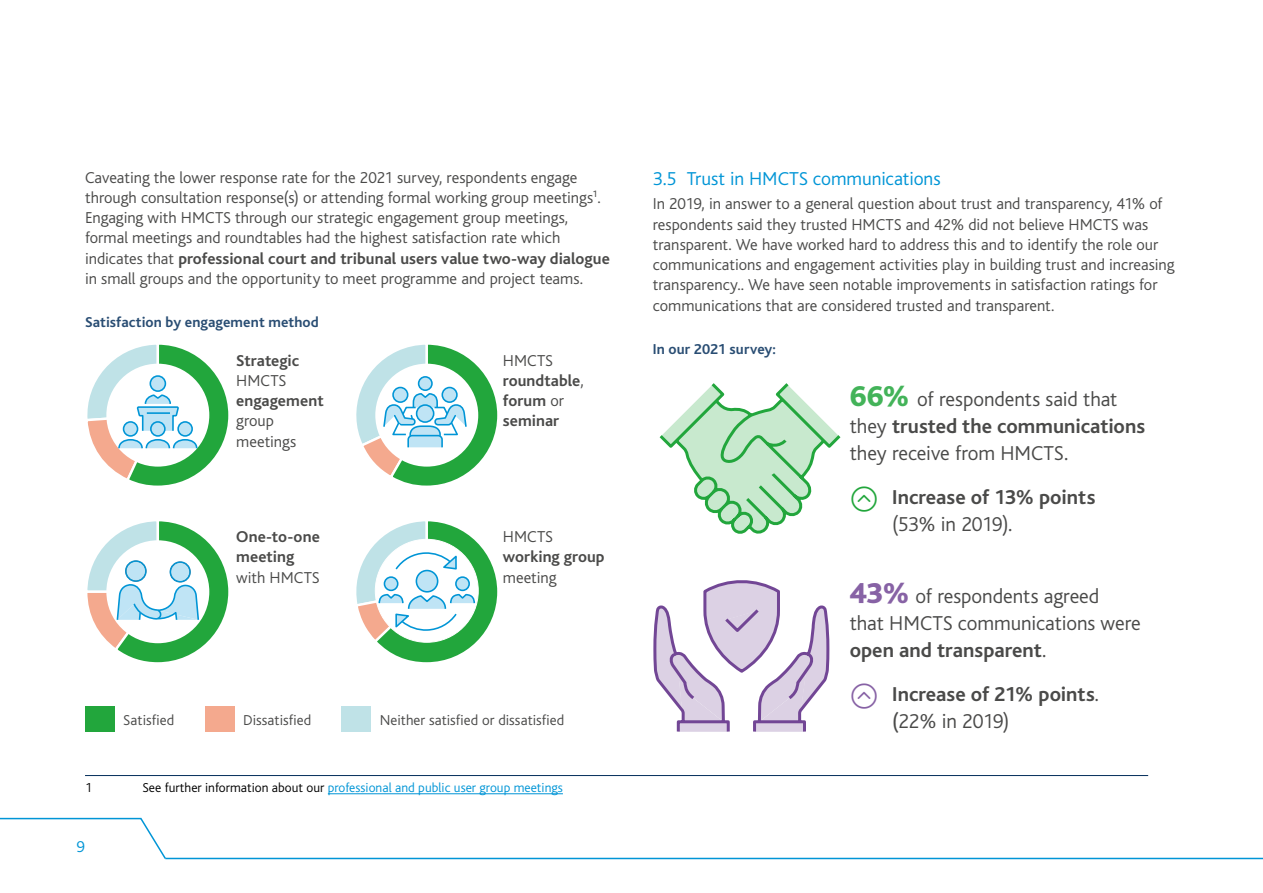
<style>
.page{position:relative;width:1263px;height:893px;background:#fff}
.page>*{position:absolute;margin:0;border:0;box-sizing:border-box;transform-origin:0 0}
.Bullet_-_no_indent{font:300 21px/27px "Bliss";letter-spacing:-.005em;color:#4a4a49}
.Bullet_-_no_indent-2{font:700 21px/27px "Bliss";color:#4a4a49}
.t1{font:300 19.5px "Bliss";letter-spacing:-.005em;color:#0095d6}
.Body_text{font:300 16.5px/20.2px "Bliss";color:#4a4a49}
.Body_text-2{font:700 16.5px/20.2px "Bliss";letter-spacing:.005em;color:#4a4a49}
.t2{font:300 16.5px "Bliss";color:#0095d6}
.Body_text-3{font:300 15px "Bliss";letter-spacing:.005em;color:#4a4a49}
.Subject_header{font:700 15px "Bliss";letter-spacing:.005em;color:#294d73}
.Footnote{font:300 13.5px "Bliss";color:#0095d6}
.Footnote-2{font:300 13.5px "Bliss";color:#000}
.s1{font-weight:700}
.s2{font-weight:300}
.s3{color:#000}
.s4{font-weight:800;font-size:30px;color:#43b359}
.s5{font-weight:800;font-size:30px;color:#8762a5}
.s6{font-weight:400}
</style>
<div class="page">
<svg style="left:0;top:817px;width:167px;height:43px"></svg>
<div style="left:0;top:839px;width:85px;height:54px;background:#fff"></div>
<hr style="left:165px;top:858px;width:1098px;height:1px;background:#0095d6">
<hr style="left:85px;top:775px;width:1063px;height:1px;background:#032d5a">
<hr style="left:328px;top:793px;width:235px;height:1px;background:#0095d6">
<svg style="left:659px;top:383px;width:182px;height:151px"></svg>
<svg style="left:653px;top:580px;width:177px;height:152px"></svg>
<svg style="left:87px;top:344px;width:142px;height:142px"></svg>
<div style="left:151px;top:422px;width:14px;height:14px;background:#bfe4f5;border-radius:50%"></div>
<div style="left:150px;top:421px;width:16px;height:16px;border:2px solid #0095d6;border-radius:50%"></div>
<svg style="left:87px;top:521px;width:142px;height:142px"></svg>
<div style="left:170px;top:561px;width:21px;height:21px;border:2px solid #0095d6;border-radius:50%"></div>
<svg style="left:356px;top:344px;width:142px;height:142px"></svg>
<svg style="left:356px;top:521px;width:142px;height:142px"></svg>
<div style="left:85px;top:706px;width:30px;height:26px;background:#22a63c"></div>
<div style="left:205px;top:706px;width:30px;height:26px;background:#f4a98e"></div>
<div style="left:341px;top:706px;width:30px;height:26px;background:#bfe2e7"></div>
<p class="Body_text" style="left:85px;top:167px;width:526px">Caveating the lower response rate for the 2021 survey, respondents engage through consultation response(s) or attending formal working group meetings<sup>1</sup>.<br>Engaging with HMCTS through our strategic engagement group meetings, formal meetings and roundtables had the highest satisfaction rate which indicates that <span class="s1">professional court and tribunal users value two-way dialogue </span>in small groups and the opportunity to meet programme and project teams.</p>
<p class="Subject_header" style="left:85px;top:315px;width:235px">Satisfaction by engagement method</p>
<p class="Body_text-2" style="left:236px;top:350px;width:89px">Strategic<br><span class="s2">HMCTS </span>engagement <span class="s2">group meetings</span></p>
<p class="Body_text-2" style="left:503px;top:350px;width:82px"><span class="s2">HMCTS </span>roundtable<span class="s2">, </span>forum <span class="s2">or </span>seminar</p>
<p class="Body_text-2" style="left:236px;top:527px;width:85px">One-to-one meeting <span class="s2">with HMCTS</span></p>
<p class="Body_text" style="left:503px;top:527px;width:103px">HMCTS <span class="s1">working group </span>meeting</p>
<p class="Body_text-3" style="left:123px;top:712px;width:52px">Satisfied</p>
<p class="Body_text-3" style="left:243px;top:712px;width:70px">Dissatisfied</p>
<p class="Body_text-3" style="left:380px;top:712px;width:186px">Neither satisfied or dissatisfied</p>
<p class="Footnote-2" style="left:85px;top:780px;width:8px">1</p>
<p class="Footnote" style="left:142px;top:780px;width:422px"><span class="s3">See further information about our</span> professional and public user group meetings</p>
<p class="t2" style="left:77px;top:838px;width:10px">9</p>
<p class="t1" style="left:653px;top:168px;width:289px">3.5 Trust in HMCTS communications</p>
<p class="Body_text" style="left:653px;top:194px;width:523px">In 2019, in answer to a general question about trust and transparency, 41% of respondents said they trusted HMCTS and 42% did not believe HMCTS was transparent. We have worked hard to address this and to identify the role our communications and engagement activities play in building trust and increasing transparency.. We have seen notable improvements in satisfaction ratings for communications that are considered trusted and transparent.</p>
<p class="Subject_header" style="left:653px;top:342px;width:125px">In our 2021 survey:</p>
<p class="Bullet_-_no_indent" style="left:850px;top:386px;width:297px"><span class="s4">66%</span> of respondents said that they <span class="s1">trusted the communications </span>they receive from HMCTS.</p>
<p class="Bullet_-_no_indent-2" style="left:892px;top:484px;width:205px">Increase of 13% points <span class="s2">(53% in 2019).</span></p>
<p class="Bullet_-_no_indent" style="left:850px;top:583px;width:292px"><span class="s5">43%</span> of respondents agreed<br>that HMCTS communications were <span class="s1">open and transparent</span>.</p>
<p class="Bullet_-_no_indent-2" style="left:892px;top:681px;width:208px">Increase of 21% points<span class="s6">. (</span><span class="s2">22% in 2019)</span></p>
</div>
